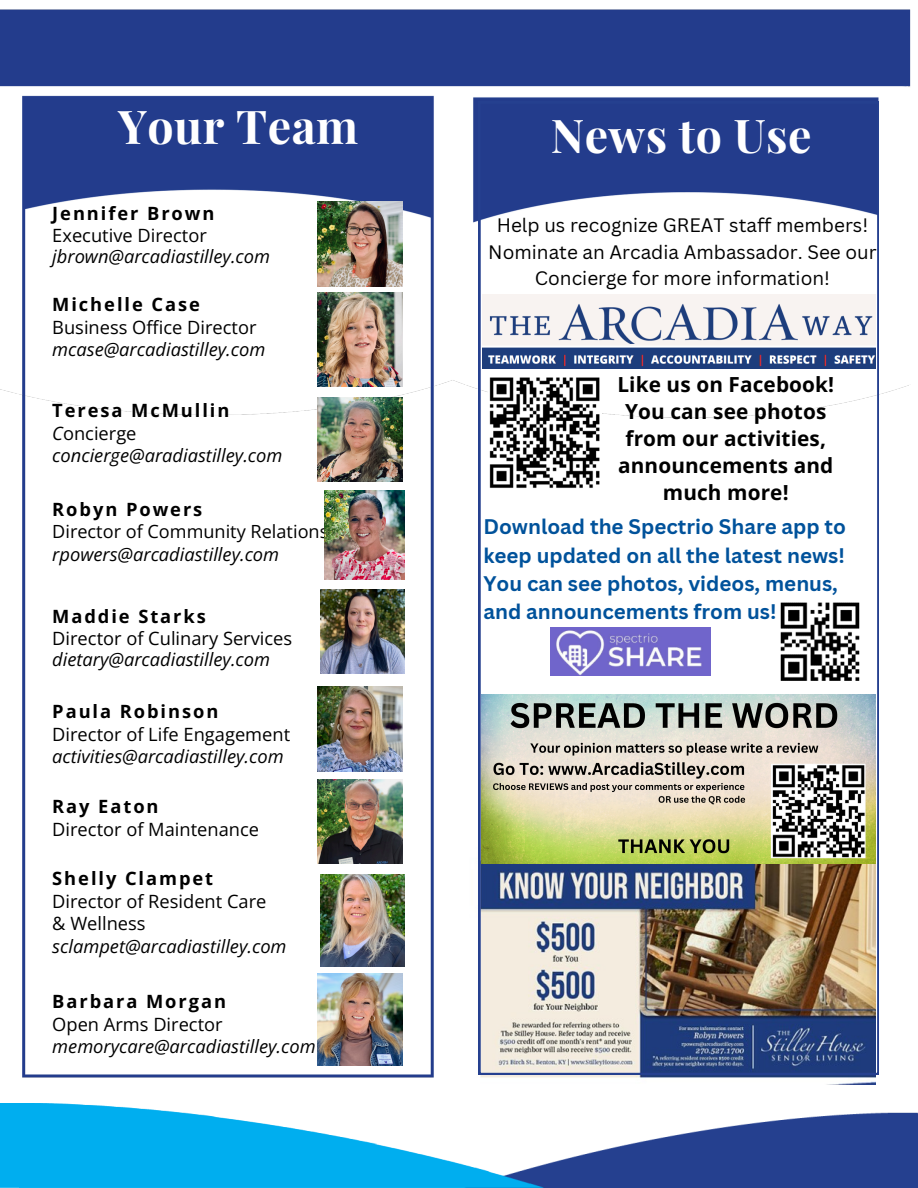
<style>
.page{position:relative;width:918px;height:1188px;background:#fff}
.page>*{position:absolute;margin:0;border:0;box-sizing:border-box;transform-origin:0 0}
.t1{font:700 46.5px "Playfair Display";letter-spacing:.01em;color:#fff}
.t2{font:700 20.7px/27px "Open Sans";letter-spacing:.005em;color:#000;text-align:center}
.t3{font:700 20.55px/28.2px "Canva Sans";color:#00529b}
.t4{font:18.9px/26.2px "Canva Sans";color:#000;text-align:center}
.t5{font:italic 18.3px "Open Sans";color:#000}
.t6{font:18.3px "Open Sans";color:#000}
.t7{font:700 18.3px "Open Sans";letter-spacing:.105em;color:#000}
.t8{font:18.15px "Open Sans";color:#000}
.s1{font-style:italic}
</style>
<div class="page">
<div style="left:0;top:1104px;width:19px;height:84px;background:#00aeef"></div>
<img style="left:0;top:9px;width:911px;height:1076px">
<img style="left:318px;top:202px;width:84px;height:84px">
<img style="left:318px;top:293px;width:84px;height:93px">
<img style="left:324px;top:491px;width:81px;height:89px">
<img style="left:478px;top:102px;width:401px;height:973px">
<img style="left:551px;top:627px;width:159px;height:49px">
<img style="left:318px;top:974px;width:84px;height:91px">
<img style="left:320px;top:589px;width:85px;height:85px">
<img style="left:320px;top:875px;width:85px;height:91px">
<img style="left:318px;top:779px;width:84px;height:85px">
<img style="left:318px;top:397px;width:84px;height:85px">
<img style="left:318px;top:687px;width:84px;height:84px">
<img style="left:19px;top:1104px;width:899px;height:84px">
<img style="left:481px;top:694px;width:394px;height:169px">
<img style="left:488px;top:377px;width:114px;height:111px">
<p class="t1" style="left:118px;top:93px;width:242px">Your Team</p>
<p class="t7" style="left:52px;top:201px;width:164px">Jennifer Brown</p>
<p class="t6" style="left:52px;top:222px;width:156px">Executive Director</p>
<p class="t5" style="left:52px;top:244px;width:219px">jbrown@arcadiastilley.com</p>
<p class="t7" style="left:52px;top:292px;width:149px">Michelle Case</p>
<p class="t6" style="left:52px;top:314px;width:206px">Business Office Director</p>
<p class="t5" style="left:52px;top:337px;width:215px">mcase@arcadiastilley.com</p>
<p class="t7" style="left:52px;top:398px;width:179px">Teresa McMullin</p>
<p class="t6" style="left:52px;top:420px;width:86px"><span class="s1">C</span>oncierge</p>
<p class="t5" style="left:52px;top:443px;width:232px">concierge@aradiastilley.com</p>
<p class="t7" style="left:52px;top:496px;width:152px">Robyn Powers</p>
<p class="t8" style="left:52px;top:519px;width:278px">Director of Community Relations</p>
<p class="t5" style="left:52px;top:541px;width:228px">rpowers@arcadiastilley.com</p>
<p class="t7" style="left:52px;top:604px;width:155px">Maddie Starks</p>
<p class="t6" style="left:52px;top:625px;width:241px">Director of Culinary Services</p>
<p class="t5" style="left:52px;top:646px;width:219px">dietary@arcadiastilley.com</p>
<p class="t7" style="left:52px;top:699px;width:168px">Paula Robinson</p>
<p class="t6" style="left:52px;top:721px;width:239px">Director of Life Engagement</p>
<p class="t5" style="left:52px;top:744px;width:233px">activities@arcadiastilley.com</p>
<p class="t7" style="left:52px;top:794px;width:108px">Ray Eaton</p>
<p class="t6" style="left:52px;top:816px;width:208px">Director of Maintenance</p>
<p class="t7" style="left:52px;top:866px;width:162px">Shelly Clampet</p>
<p class="t6" style="left:52px;top:888px;width:216px">Director of Resident Care</p>
<p class="t6" style="left:52px;top:911px;width:95px">&amp; Wellness</p>
<p class="t5" style="left:52px;top:933px;width:236px">sclampet@arcadiastilley.com</p>
<p class="t7" style="left:52px;top:989px;width:175px">Barbara Morgan</p>
<p class="t6" style="left:52px;top:1011px;width:172px">Open Arms Director</p>
<p class="t5" style="left:52px;top:1034px;width:265px">memorycare@arcadiastilley.com</p>
<p class="t1" style="left:551px;top:103px;width:262px">News to Use</p>
<p class="t4" style="left:488px;top:212px;width:390px">Help us recognize GREAT staff members!<br>Nominate an Arcadia Ambassador. See our<br>Concierge for more information!</p>
<p class="t2" style="left:617px;top:371px;width:218px">Like us on Facebook!<br>You can see photos from our activities, announcements and much more!</p>
<p class="t3" style="left:483px;top:512px;width:364px">Download the Spectrio Share app to keep updated on all the latest news!<br>You can see photos, videos, menus, and announcements from us!</p>
</div>
